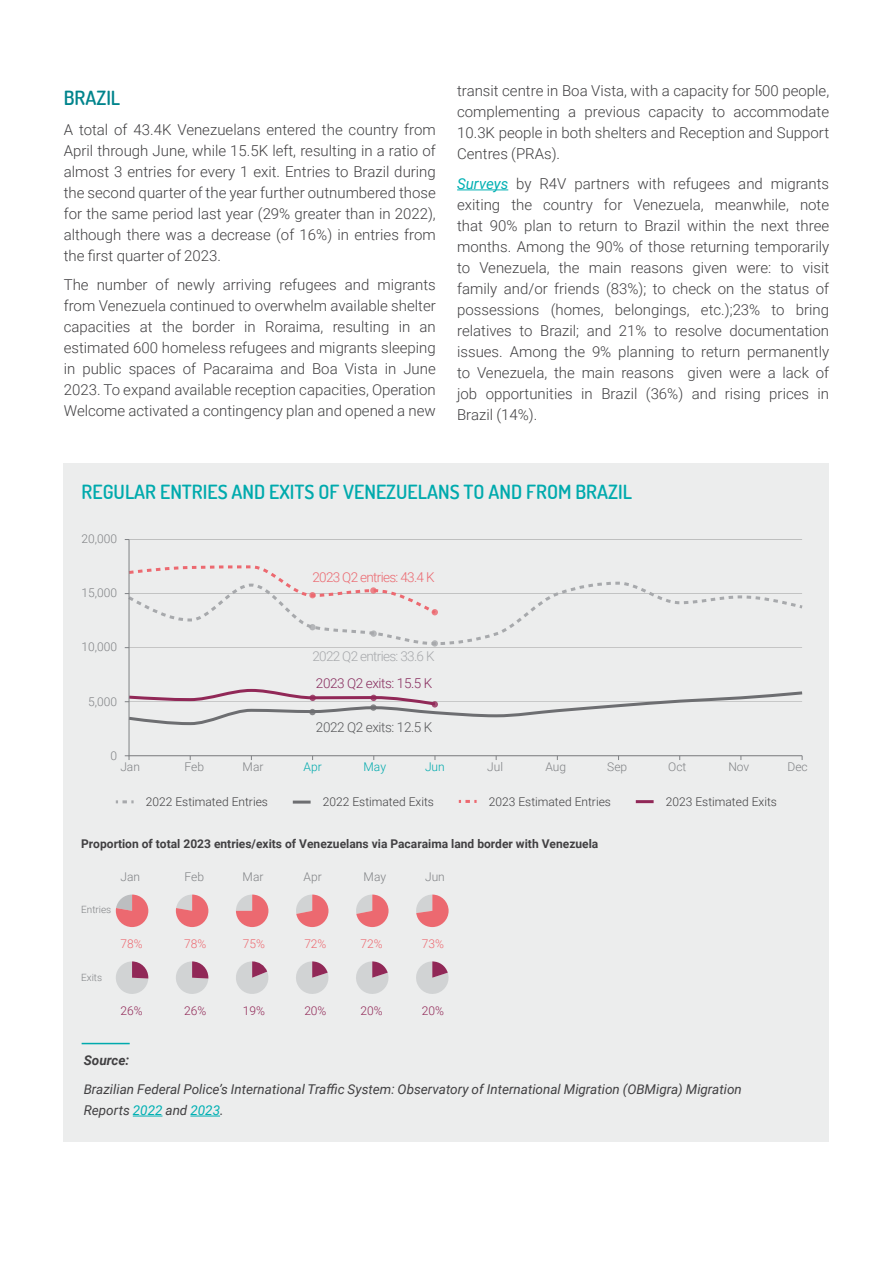
<style>
.page{position:relative;width:893px;height:1263px;background:#fff}
.page>*{position:absolute;margin:0;border:0;box-sizing:border-box;transform-origin:0 0}
.t1{font:600 19.5px "Dosis";color:#00aaad}
.t2{font:600 19.5px "Dosis";color:#00848c}
.t3{font:300 15px/21px "Roboto";color:#414042;text-align:justify}
.t4{font:italic 13.5px/21px "Roboto";color:#414042}
.t5{font:300 13.5px "Roboto";letter-spacing:-.05em;color:#eb6970}
.t6{font:300 13.5px "Roboto";letter-spacing:-.05em;color:#a7a9ac}
.t7{font:300 13.5px "Roboto";letter-spacing:-.03em;color:#882c5e}
.t8{font:300 13.5px "Roboto";letter-spacing:-.03em;color:#58595b}
.t9{font:italic 700 13.5px "Roboto";color:#414042}
.t10{font:700 12px "Roboto";color:#414042}
.t11{font:300 12px "Roboto";color:#414042}
.t12{font:300 12px "Roboto";color:#808285}
.t13{font:300 12px "Roboto";color:#ec6970}
.t14{font:300 12px "Roboto";color:#912857}
.t15{font:300 12px "Roboto";color:#00aaad}
.t16{font:300 10.05px "Roboto";color:#808285}
.s1{font-weight:400;font-style:italic;color:#00b0b3}
.s2{color:#00b0b3}
</style>
<div class="page">
<hr style="left:457px;top:190px;width:51px;height:1px;background:#00b0b3">
<div style="left:64px;top:463px;width:765px;height:679px;background:#eceded"></div>
<hr style="left:293px;top:800px;width:18px;height:3px;background:#6d6e71">
<svg style="left:116px;top:800px;width:18px;height:3px"></svg>
<hr style="left:636px;top:800px;width:18px;height:3px;background:#912857">
<svg style="left:459px;top:800px;width:18px;height:3px"></svg>
<hr style="left:82px;top:1043px;width:48px;height:1px;background:#00aaad">
<hr style="left:129px;top:756px;width:673px;height:1px;background:#000">
<hr style="left:129px;top:647px;width:673px;height:1px;background:#000">
<hr style="left:129px;top:539px;width:673px;height:1px;background:#000">
<svg style="left:128px;top:581px;width:675px;height:66px"></svg>
<hr style="left:129px;top:755px;width:673px;height:1px;background:#808285">
<hr style="left:129px;top:539px;width:1px;height:217px;background:#808285">
<svg style="left:125px;top:755px;width:5px;height:5px"></svg>
<svg style="left:125px;top:687px;width:678px;height:40px"></svg>
<svg style="left:309px;top:709px;width:7px;height:6px"></svg>
<svg style="left:370px;top:704px;width:7px;height:7px"></svg>
<svg style="left:125px;top:564px;width:314px;height:52px"></svg>
<svg style="left:309px;top:624px;width:7px;height:6px"></svg>
<svg style="left:370px;top:630px;width:7px;height:7px"></svg>
<div style="left:432px;top:640px;width:6px;height:7px;background:#b3b5b7;border-radius:50%"></div>
<svg style="left:116px;top:894px;width:32px;height:33px"></svg>
<svg style="left:176px;top:894px;width:32px;height:33px"></svg>
<svg style="left:236px;top:894px;width:32px;height:33px"></svg>
<svg style="left:296px;top:894px;width:32px;height:33px"></svg>
<svg style="left:356px;top:894px;width:33px;height:33px"></svg>
<svg style="left:416px;top:894px;width:33px;height:33px"></svg>
<svg style="left:116px;top:961px;width:32px;height:33px"></svg>
<svg style="left:176px;top:961px;width:32px;height:33px"></svg>
<svg style="left:236px;top:961px;width:33px;height:33px"></svg>
<svg style="left:296px;top:961px;width:33px;height:33px"></svg>
<svg style="left:356px;top:961px;width:33px;height:33px"></svg>
<svg style="left:416px;top:961px;width:33px;height:33px"></svg>
<svg style="left:133px;top:1116px;width:29px;height:1px"></svg>
<hr style="left:190px;top:1116px;width:30px;height:1px;background:#00b0b3">
<h1 class="t2" style="left:64px;top:85px;width:58px">BRAZIL</h1>
<p class="t3" style="left:64px;top:118px;width:374px">A total of 43.4K Venezuelans entered the country from April through June, while 15.5K left, resulting in a ratio of almost 3 entries for every 1 exit. Entries to Brazil during the second quarter of the year further outnumbered those for the same period last year (29% greater than in 2022), although there was a decrease (of 16%) in entries from the first quarter of 2023.</p>
<p class="t3" style="left:64px;top:274px;width:374px">The number of newly arriving refugees and migrants from Venezuela continued to overwhelm available shelter capacities at the border in Roraima, resulting in an estimated 600 homeless refugees and migrants sleeping in public spaces of Pacaraima and Boa Vista in June 2023. To expand available reception capacities, Operation Welcome activated a contingency plan and opened a new</p>
<p class="t3" style="left:457px;top:80px;width:374px">transit centre in Boa Vista, with a capacity for 500 people, complementing a previous capacity to accommodate 10.3K people in both shelters and Reception and Support Centres (PRAs).</p>
<p class="t3" style="left:457px;top:172px;width:374px"><span class="s1">Surveys</span> by R4V partners with refugees and migrants exiting the country for Venezuela, meanwhile, note that 90% plan to return to Brazil within the next three months. Among the 90% of those returning temporarily to Venezuela, the main reasons given were: to visit family and/or friends (83%); to check on the status of possessions (homes, belongings, etc.);23% to bring relatives to Brazil; and 21% to resolve documentation issues. Among the 9% planning to return permanently to Venezuela, the main reasons given were a lack of job opportunities in Brazil (36%) and rising prices in Brazil (14%).</p>
<h1 class="t1" style="left:82px;top:479px;width:552px">REGULAR ENTRIES AND EXITS OF VENEZUELANS TO AND FROM BRAZIL</h1>
<p class="t12" style="left:82px;top:531px;width:37px">20,000</p>
<p class="t12" style="left:82px;top:585px;width:37px">15,000</p>
<p class="t12" style="left:82px;top:639px;width:37px">10,000</p>
<p class="t12" style="left:88px;top:693px;width:30px">5,000</p>
<p class="t12" style="left:110px;top:747px;width:8px">0</p>
<p class="t5" style="left:312px;top:568px;width:124px">2023 Q2 entries: 43.4 K</p>
<p class="t6" style="left:312px;top:646px;width:124px">2022 Q2 entries: 33.6 K</p>
<p class="t7" style="left:316px;top:674px;width:118px">2023 Q2 exits: 15.5 K</p>
<p class="t8" style="left:316px;top:718px;width:118px">2022 Q2 exits: 12.5 K</p>
<p class="t12" style="left:120px;top:758px;width:21px">Jan</p>
<p class="t12" style="left:184px;top:758px;width:21px">Feb</p>
<p class="t12" style="left:243px;top:758px;width:22px">Mar</p>
<p class="t15" style="left:304px;top:758px;width:20px">Apr</p>
<p class="t15" style="left:364px;top:758px;width:24px">May</p>
<p class="t15" style="left:425px;top:758px;width:21px">Jun</p>
<p class="t12" style="left:487px;top:758px;width:17px">Jul</p>
<p class="t12" style="left:545px;top:758px;width:22px">Aug</p>
<p class="t12" style="left:607px;top:758px;width:21px">Sep</p>
<p class="t12" style="left:668px;top:758px;width:20px">Oct</p>
<p class="t12" style="left:728px;top:758px;width:23px">Nov</p>
<p class="t12" style="left:787px;top:758px;width:22px">Dec</p>
<p class="t11" style="left:146px;top:793px;width:124px">2022 Estimated Entries</p>
<p class="t11" style="left:323px;top:793px;width:113px">2022 Estimated Exits</p>
<p class="t11" style="left:489px;top:793px;width:124px">2023 Estimated Entries</p>
<p class="t11" style="left:666px;top:793px;width:113px">2023 Estimated Exits</p>
<p class="t10" style="left:81px;top:835px;width:519px">Proportion of total 2023 entries/exits of Venezuelans via Pacaraima land border with Venezuela</p>
<p class="t16" style="left:81px;top:902px;width:32px">Entries</p>
<p class="t12" style="left:120px;top:868px;width:21px">Jan</p>
<p class="t12" style="left:184px;top:868px;width:21px">Feb</p>
<p class="t12" style="left:243px;top:868px;width:22px">Mar</p>
<p class="t12" style="left:304px;top:868px;width:20px">Apr</p>
<p class="t12" style="left:364px;top:868px;width:24px">May</p>
<p class="t12" style="left:425px;top:868px;width:21px">Jun</p>
<p class="t16" style="left:81px;top:970px;width:23px">Exits</p>
<p class="t13" style="left:120px;top:935px;width:24px">78%</p>
<p class="t13" style="left:184px;top:935px;width:24px">78%</p>
<p class="t13" style="left:243px;top:935px;width:24px">75%</p>
<p class="t13" style="left:304px;top:935px;width:24px">72%</p>
<p class="t13" style="left:360px;top:935px;width:24px">72%</p>
<p class="t13" style="left:422px;top:935px;width:24px">73%</p>
<p class="t14" style="left:120px;top:1003px;width:24px">26%</p>
<p class="t14" style="left:184px;top:1003px;width:24px">26%</p>
<p class="t14" style="left:243px;top:1003px;width:24px">19%</p>
<p class="t14" style="left:304px;top:1003px;width:24px">20%</p>
<p class="t14" style="left:360px;top:1003px;width:24px">20%</p>
<p class="t14" style="left:422px;top:1003px;width:24px">20%</p>
<p class="t9" style="left:84px;top:1050px;width:47px">Source:</p>
<p class="t4" style="left:84px;top:1078px;width:659px">Brazilian Federal Police’s International Traffic System: Observatory of International Migration (OBMigra) Migration<br>Reports <span class="s2">2022</span> and <span class="s2">2023</span>.</p>
</div>
